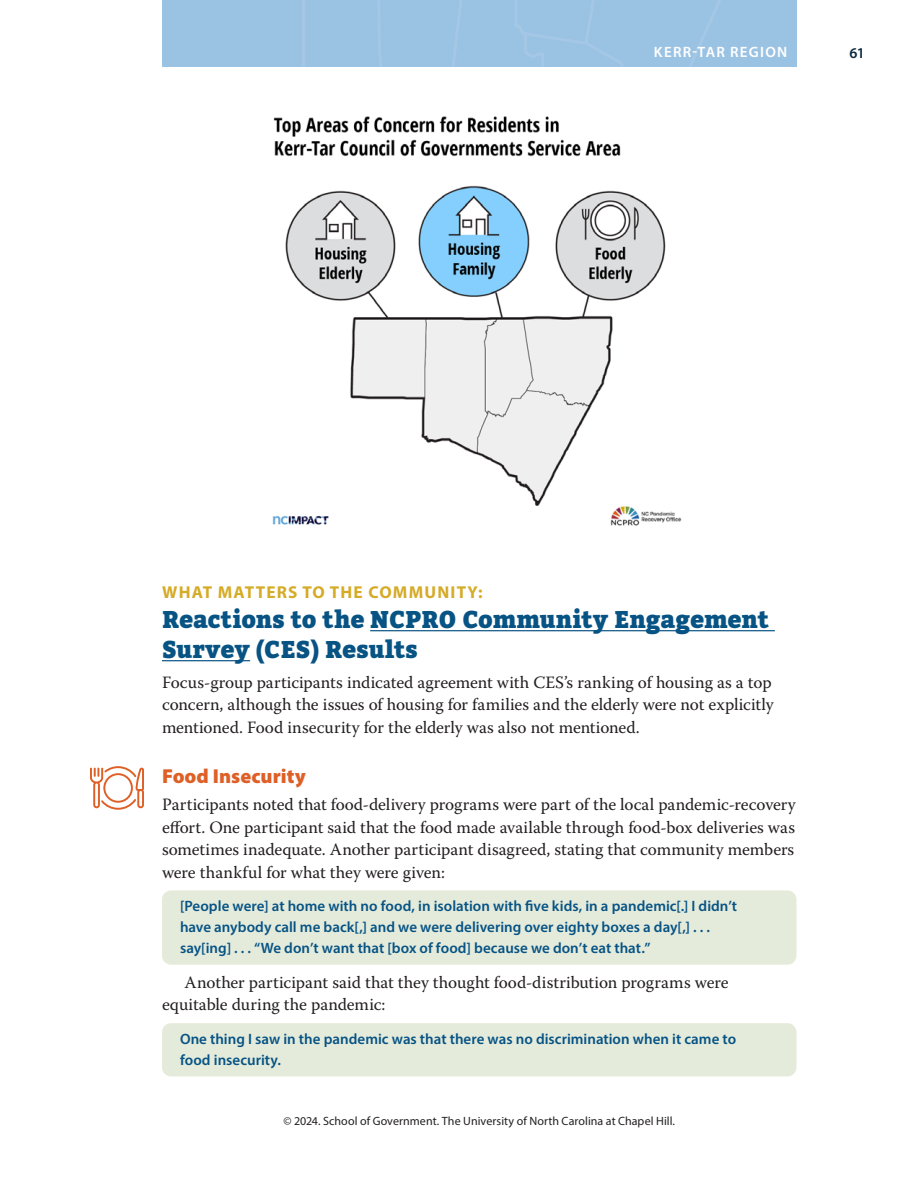
<style>
.page{position:relative;width:918px;height:1188px;background:#fff}
.page>*{position:absolute;margin:0;border:0;box-sizing:border-box;transform-origin:0 0}
.RS_A_head_-_stacked{font:900 24px/30px "Bitter";color:#075384}
.RS_B_head{font:900 20.25px "Myriad Pro";color:#de6027}
._01_BT__no_indent{font:17.25px/22.5px "Warnock Pro";letter-spacing:-.005em;color:#231f20}
._01_BT__indent_after{font:17.25px/22.5px "Warnock Pro";letter-spacing:-.005em;color:#231f20}
.RS_A_head_-_stacked-2{font:700 17.25px "Myriad Pro";letter-spacing:.07em;color:#d5ab27}
.Pull_Quote{font:600 15px/21px "Myriad Pro";color:#075384}
.t1{font:600 15px "Myriad Pro";letter-spacing:.08em;color:#fff}
.t2{font:600 15px "Myriad Pro";color:#092940}
.t3{font:12px "Myriad Pro";letter-spacing:.005em;color:#231f20}
</style>
<div class="page">
<div style="left:162px;top:0;width:634px;height:67px;background:#9ac2e3"></div>
<hr style="left:370px;top:630px;width:405px;height:1px;background:#075384">
<hr style="left:162px;top:660px;width:88px;height:1px;background:#075384">
<div style="left:162px;top:890px;width:634px;height:75px;background:#e4ebdb;border-radius:9px"></div>
<div style="left:162px;top:1023px;width:634px;height:53px;background:#e4ebdb;border-radius:9px"></div>
<img style="left:272px;top:116px;width:410px;height:410px">
<svg style="left:90px;top:766px;width:54px;height:44px"></svg>
<p class="t1" style="left:654px;top:42px;width:20px">Kerr</p>
<p class="t1" style="left:693px;top:42px;width:66px">-Tar REGIO</p>
<p class="t1" style="left:777px;top:42px;width:12px">N</p>
<p class="t2" style="left:850px;top:43px;width:17px">61</p>
<p class="RS_A_head_-_stacked-2" style="left:162px;top:581px;width:322px">WHAT MATTERS TO THE COMMUNITY:</p>
<p class="RS_A_head_-_stacked" style="left:162px;top:605px;width:609px">Reactions to the NCPRO Community Engagement<br>Survey (CES) Results</p>
<p class="_01_BT__no_indent" style="left:162px;top:670px;width:613px">Focus-group participants indicated agreement with CES’s ranking of housing as a top concern, although the issues of housing for families and the elderly were not explicitly mentioned. Food insecurity for the elderly was also not mentioned.</p>
<p class="RS_B_head" style="left:162px;top:762px;width:145px">Food Insecurity</p>
<p class="_01_BT__no_indent" style="left:162px;top:793px;width:635px;text-align:justify">Participants noted that food-delivery programs were part of the local pandemic-recovery effort. One participant said that the food made available through food-box deliveries was sometimes inadequate. Another participant disagreed, stating that community members were thankful for what they were given:</p>
<p class="Pull_Quote" style="left:180px;top:896px;width:559px">[People were] at home with no food, in isolation with five kids, in a pandemic[.] I didn’t have anybody call me back[,] and we were delivering over eighty boxes a day[,] . . . say[ing] . . . “We don’t want that [box of food] because we don’t eat that.”</p>
<p class="_01_BT__indent_after" style="left:162px;top:971px;width:568px;text-indent:22px">Another participant said that they thought food-distribution programs were equitable during the pandemic:</p>
<p class="Pull_Quote" style="left:180px;top:1028px;width:558px">One thing I saw in the pandemic was that there was no discrimination when it came to food insecurity.</p>
<p class="t3" style="left:283px;top:1114px;width:393px">© 2024. School of Government. The University of North Carolina at Chapel Hill.</p>
</div>
